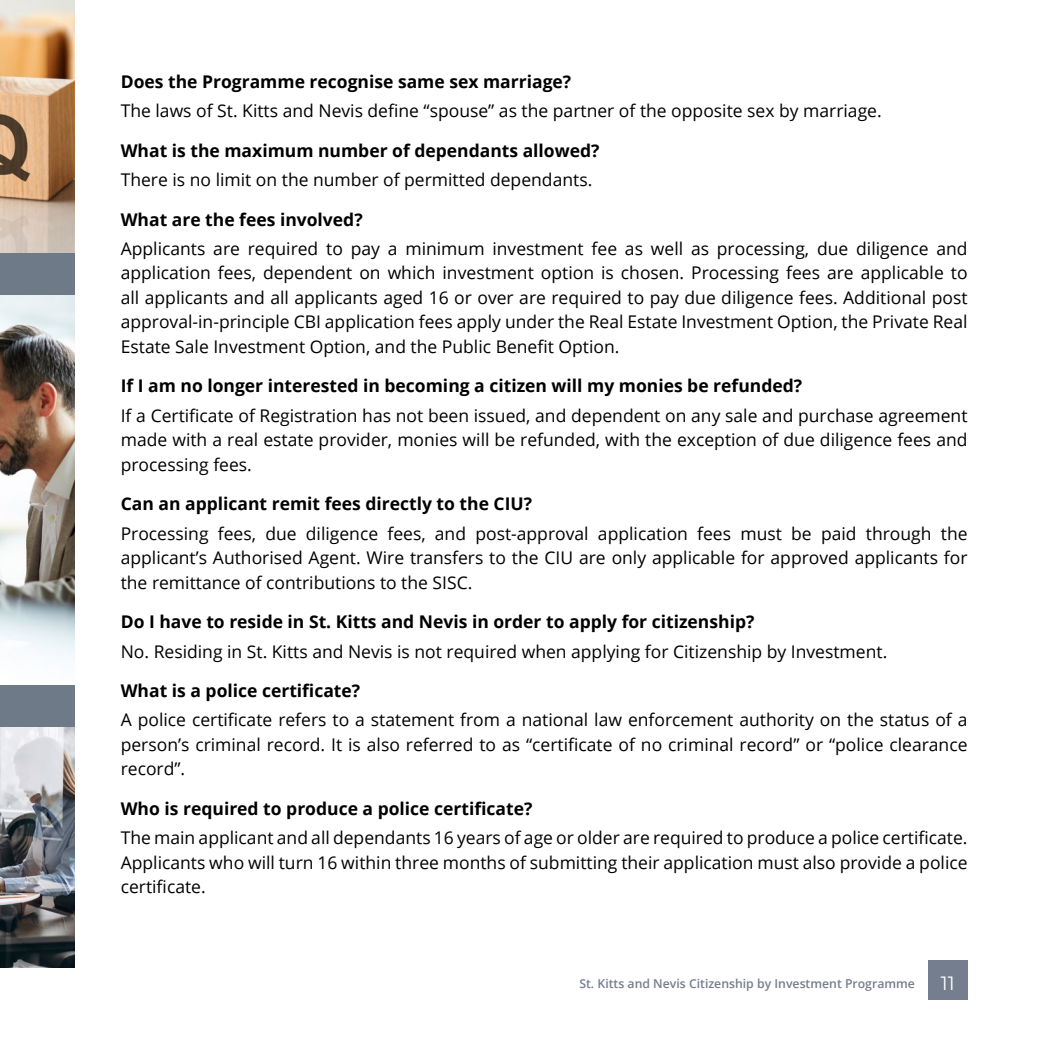
<style>
.page{position:relative;width:1042px;height:1042px;background:#fff}
.page>*{position:absolute;margin:0;border:0;box-sizing:border-box;transform-origin:0 0}
.t1{font:19.25px "Montserrat";color:#fff}
.t2{font:17.5px/24.5px "Open Sans";color:#000;text-align:justify}
.t3{font:700 17.5px "Open Sans";color:#000}
.t4{font:600 12.25px "Open Sans";color:#757e8e}
</style>
<div class="page">
<div style="left:928px;top:960px;width:39px;height:40px;background:#757e8e"></div>
<img style="left:0;top:0;width:74px;height:253px">
<img style="left:0;top:295px;width:74px;height:362px">
<div style="left:0;top:253px;width:74px;height:42px;background:#6f7a89"></div>
<img style="left:0;top:727px;width:74px;height:240px">
<div style="left:0;top:685px;width:74px;height:42px;background:#6f7a89"></div>
<p class="t3" style="left:121px;top:69px;width:452px">Does the Programme recognise same sex marriage?</p>
<p class="t2" style="left:121px;top:98px;width:762px">The laws of St. Kitts and Nevis define “spouse” as the partner of the opposite sex by marriage.</p>
<p class="t3" style="left:121px;top:138px;width:480px">What is the maximum number of dependants allowed?</p>
<p class="t2" style="left:121px;top:167px;width:473px">There is no limit on the number of permitted dependants.</p>
<p class="t3" style="left:121px;top:207px;width:243px">What are the fees involved?</p>
<p class="t2" style="left:121px;top:236px;width:848px">Applicants are required to pay a minimum investment fee as well as processing, due diligence and application fees, dependent on which investment option is chosen. Processing fees are applicable to all applicants and all applicants aged 16 or over are required to pay due diligence fees. Additional post approval-in-principle CBI application fees apply under the Real Estate Investment Option, the Private Real Estate Sale Investment Option, and the Public Benefit Option.</p>
<p class="t3" style="left:121px;top:374px;width:683px">If I am no longer interested in becoming a citizen will my monies be refunded?</p>
<p class="t2" style="left:121px;top:403px;width:848px">If a Certificate of Registration has not been issued, and dependent on any sale and purchase agreement made with a real estate provider, monies will be refunded, with the exception of due diligence fees and processing fees.</p>
<p class="t3" style="left:121px;top:491px;width:413px">Can an applicant remit fees directly to the CIU?</p>
<p class="t2" style="left:121px;top:521px;width:848px">Processing fees, due diligence fees, and post-approval application fees must be paid through the applicant’s Authorised Agent. Wire transfers to the CIU are only applicable for approved applicants for the remittance of contributions to the SISC.</p>
<p class="t3" style="left:121px;top:609px;width:635px">Do I have to reside in St. Kitts and Nevis in order to apply for citizenship?</p>
<p class="t2" style="left:121px;top:638px;width:768px">No. Residing in St. Kitts and Nevis is not required when applying for Citizenship by Investment.</p>
<p class="t3" style="left:121px;top:678px;width:241px">What is a police certificate?</p>
<p class="t2" style="left:121px;top:707px;width:848px">A police certificate refers to a statement from a national law enforcement authority on the status of a person’s criminal record. It is also referred to as “certificate of no criminal record” or “police clearance record”.</p>
<p class="t3" style="left:121px;top:796px;width:413px">Who is required to produce a police certificate?</p>
<p class="t2" style="left:121px;top:825px;width:848px">The main applicant and all dependants 16 years of age or older are required to produce a police certificate.<br>Applicants who will turn 16 within three months of submitting their application must also provide a police certificate.</p>
<p class="t4" style="left:579px;top:975px;width:337px">St. Kitts and Nevis Citizenship by Investment Programme</p>
<p class="t1" style="left:941px;top:969px;width:15px">11</p>
</div>
